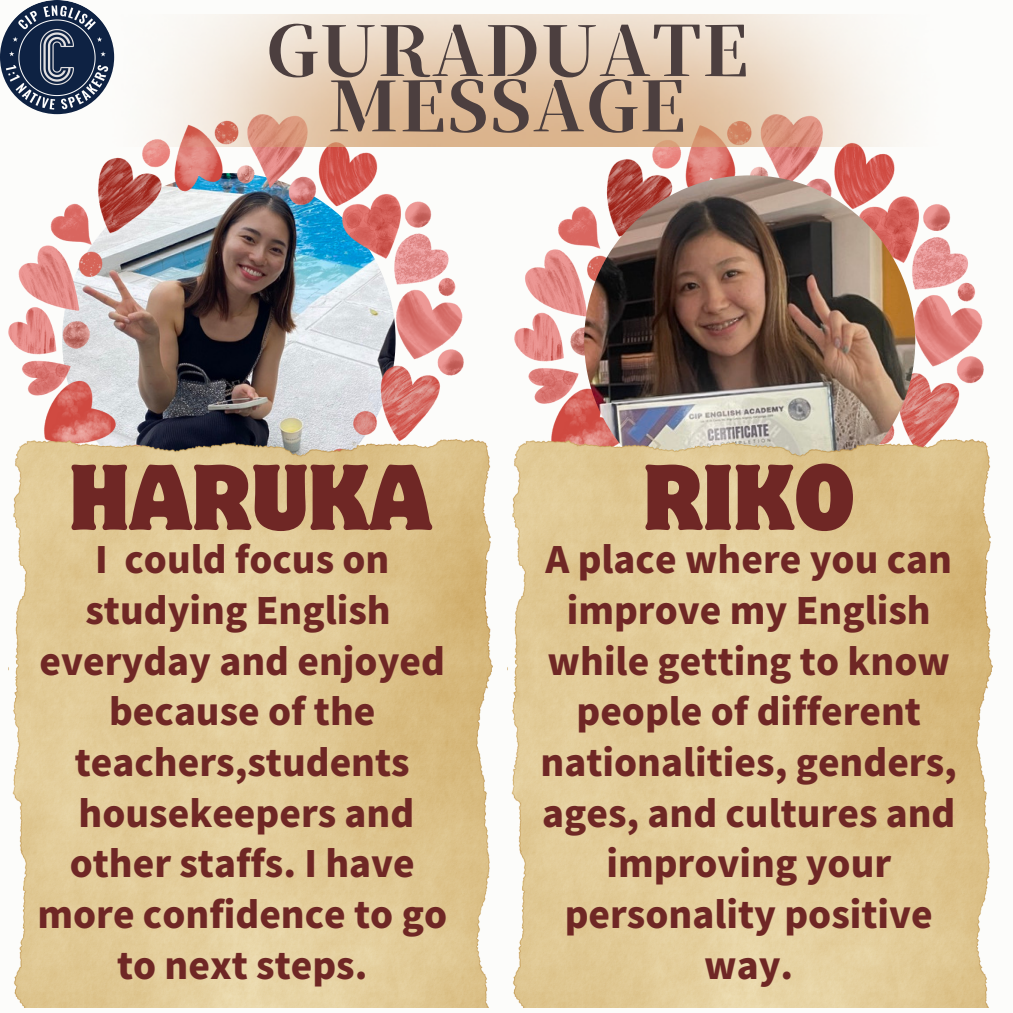
<style>
.page{position:relative;width:1013px;height:1013px;background:#fff}
.page>*{position:absolute;margin:0;border:0;box-sizing:border-box;transform-origin:0 0}
.t1{font:semi-condensed 82.5px "Motter Corpus Std";color:#6f2725}
.t2{font:70px/55.2px "Soukou Mincho";color:#4c3f3f;text-align:center}
.t3{font:36.25px/50.6px "Gen Seki Gothic TW H";color:#6f2725;text-align:center}
</style>
<div class="page">
<div style="left:0;top:0;width:1012px;height:1012px;background:#fcfcfa"></div>
<img style="left:8px;top:114px;width:456px;height:326px">
<img style="left:0;top:0;width:114px;height:114px;border-radius:50%">
<img style="left:514px;top:146px;width:469px;height:294px">
<img style="left:102px;top:14px;width:784px;height:132px">
<img style="left:8px;top:440px;width:485px;height:567px">
<img style="left:584px;top:175px;width:331px;height:331px;border-radius:50%">
<img style="left:507px;top:440px;width:485px;height:567px">
<p class="t2" style="left:266px;top:22px;width:485px">GURADUATE<br>MESSAGE</p>
<p class="t1" style="left:69px;top:464px;width:364px">HARUKA</p>
<p class="t1" style="left:643px;top:464px;width:213px">RIKO</p>
<p class="t3" style="left:85px;top:534px;width:307px;text-align:left">I could focus on studying English</p>
<p class="t3" style="left:39px;top:635px;width:407px">everyday and enjoyed because of the teachers,students</p>
<p class="t3" style="left:37px;top:787px;width:411px">housekeepers and other staffs. I have more confidence to go to next steps.</p>
<p class="t3" style="left:540px;top:534px;width:418px">A place where you can improve my English while getting to know people of different nationalities, genders, ages, and cultures and improving your personality positive way.</p>
</div>
